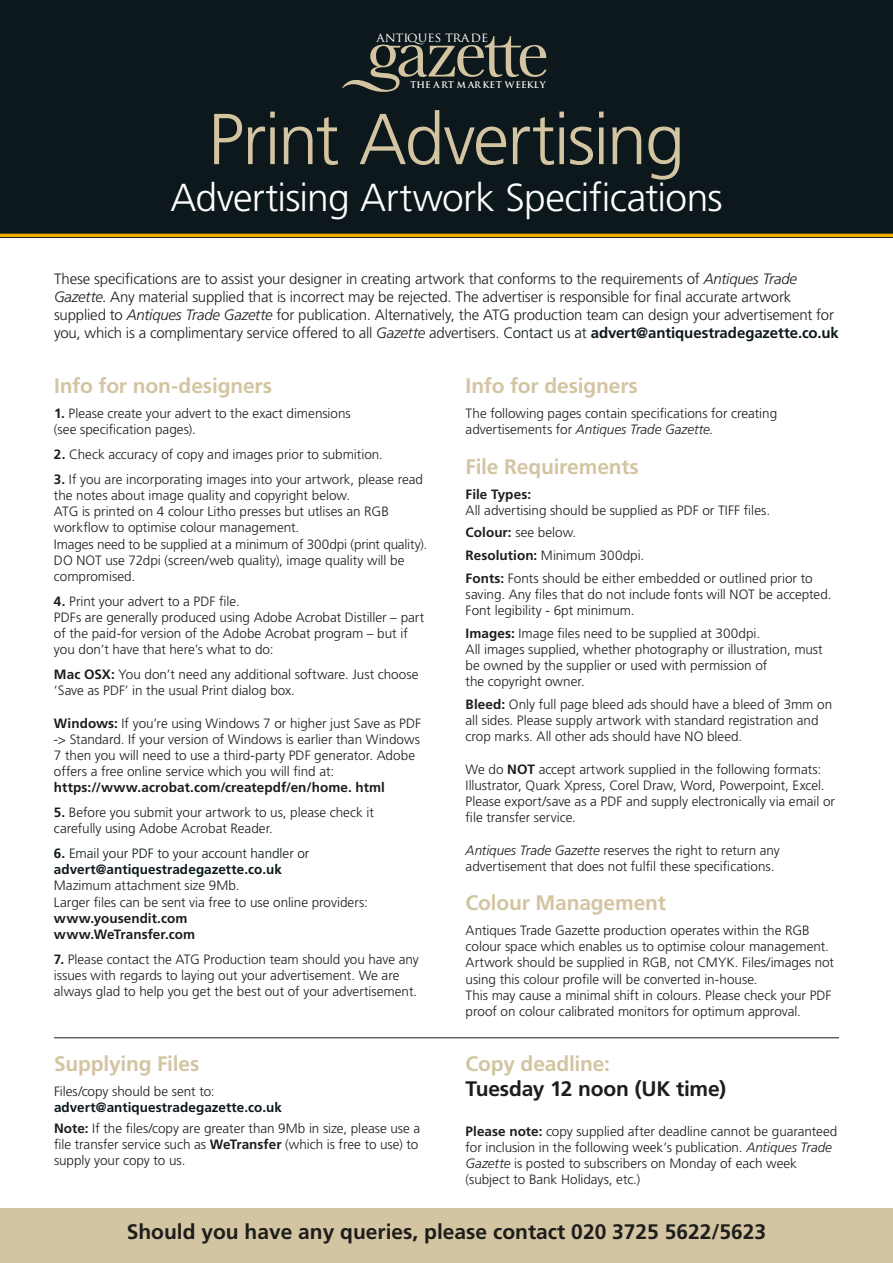
<style>
.page{position:relative;width:893px;height:1263px;background:#fff}
.page>*{position:absolute;margin:0;border:0;box-sizing:border-box;transform-origin:0 0}
.t1{font:300 72px "Frutiger LT Pro";letter-spacing:-.03em;color:#d3c5a2}
.t2{font:300 39px "Frutiger LT Pro";letter-spacing:-.02em;color:#fff}
.t3{font:700 21px "Frutiger LT Pro";letter-spacing:-.01em;color:#d3c5a2}
.t4{font:700 21px "Frutiger LT Pro";color:#1d1d1b}
.t5{font:300 15px/18px "Frutiger LT Pro";letter-spacing:-.015em;color:#1d1d1b}
.t6{font:300 13.5px/16.2px "Frutiger LT Pro";color:#1d1d1b}
.t7{font:700 13.5px/16.2px "Frutiger LT Pro";letter-spacing:.005em;color:#1d1d1b}
.t8{font:700 13.5px/16.2px "Frutiger LT Pro";letter-spacing:.005em;color:#0d181c}
.t9{font:13.05px "Trajan Pro";color:#fff}
.t10{font:700 8.85px "Trajan Pro";letter-spacing:.005em;color:#fff}
.s1{font-style:italic}
.s2{color:#0d181c}
.s3{font-weight:700;color:#0d181c}
.s4{font-weight:700}
.s5{font-weight:300}
</style>
<div class="page">
<div style="left:0;top:1209px;width:893px;height:54px;background:#d3c5a2"></div>
<div style="left:0;top:0;width:893px;height:237px;background:#0d181c"></div>
<svg style="left:342px;top:36px;width:205px;height:56px"></svg>
<hr style="left:54px;top:1037px;width:785px;height:1px;background:#1d1d1b">
<hr style="left:0;top:234px;width:893px;height:3px;background:#f1af00">
<p class="t9" style="left:377px;top:29px;width:113px">ANTIQUES TRADE</p>
<p class="t10" style="left:410px;top:79px;width:137px">THE A RT M AR KET WEEKLY</p>
<h1 class="t1" style="left:208px;top:97px;width:478px">Print Advertising</h1>
<h2 class="t2" style="left:170px;top:175px;width:554px">Advertising Artwork Specifications</h2>
<p class="t5" style="left:54px;top:269px;width:786px">These specifications are to assist your designer in creating artwork that conforms to the requirements of <span class="s1">Antiques Trade Gazette</span>. Any material supplied that is incorrect may be rejected. The advertiser is responsible for final accurate artwork supplied to <span class="s1">Antiques Trade Gazette</span> for publication. Alternatively, the ATG production team can design your advertisement for you, which is a complimentary service offered to all <span class="s1">Gazette</span> advertisers. <span class="s2">Contact us at</span> <span class="s3">advert@antiquestradegazette.co.uk</span></p>
<h3 class="t3" style="left:54px;top:374px;width:220px">Info for non-designers</h3>
<p class="t6" style="left:54px;top:405px;width:298px"><span class="s4">1.</span> Please create your advert to the exact dimensions (see specification pages).</p>
<p class="t6" style="left:54px;top:446px;width:330px"><span class="s4">2.</span> Check accuracy of copy and images prior to submition.</p>
<p class="t6" style="left:54px;top:471px;width:375px"><span class="s4">3.</span> If you are incorporating images into your artwork, please read the notes about image quality and copyright below.<br>ATG is printed on 4 colour Litho presses but utlises an RGB workflow to optimise colour management.<br>Images need to be supplied at a minimum of 300dpi (print quality).<br>DO NOT use 72dpi (screen/web quality), image quality will be compromised.</p>
<p class="t6" style="left:54px;top:593px;width:372px"><span class="s4">4.</span> Print your advert to a PDF file.<br>PDFs are generally produced using Adobe Acrobat Distiller – part of the paid-for version of the Adobe Acrobat program – but if you don’t have that here’s what to do:</p>
<p class="t6" style="left:54px;top:666px;width:366px"><span class="s4">Mac OSX:</span> You don’t need any additional software. Just choose ‘Save as PDF’ in the usual Print dialog box.</p>
<p class="t6" style="left:54px;top:715px;width:369px"><span class="s4">Windows:</span> If you’re using Windows 7 or higher just Save as PDF -&gt; Standard. If your version of Windows is earlier than Windows 7 then you will need to use a third-party PDF generator. Adobe offers a free online service which you will find at:</p>
<p class="t7" style="left:54px;top:780px;width:332px">https://www.acrobat.com/createpdf/en/home. html</p>
<p class="t6" style="left:54px;top:804px;width:321px"><span class="s4">5.</span> Before you submit your artwork to us, please check it carefully using Adobe Acrobat Reader.</p>
<p class="t8" style="left:54px;top:845px;width:257px">6. <span class="s5">Email your PDF to your account handler or </span>advert@antiquestradegazette.co.uk</p>
<p class="t6" style="left:54px;top:878px;width:315px">Mazimum attachment size 9Mb.<br>Larger files can be sent via free to use online providers:</p>
<p class="t7" style="left:54px;top:910px;width:143px">www.yousendit.com www.WeTransfer.com</p>
<p class="t6" style="left:54px;top:951px;width:366px"><span class="s4">7.</span> Please contact the ATG Production team should you have any issues with regards to laying out your advertisement. We are always glad to help you get the best out of your advertisement.</p>
<h3 class="t3" style="left:54px;top:1052px;width:147px">Supplying Files</h3>
<p class="t6" style="left:54px;top:1083px;width:162px">Files/copy should be sent to:</p>
<p class="t6" style="left:54px;top:1097px;width:368px;line-height:20.4px"><span class="s3">advert@antiquestradegazette.co.uk<br></span><span class="s4">Note:</span> If the files/copy are greater than 9Mb in size, please use a</p>
<p class="t6" style="left:54px;top:1136px;width:366px">file transfer service such as <span class="s4">WeTransfer</span> (which is free to use) to supply your copy to us.</p>
<h3 class="t3" style="left:466px;top:374px;width:174px">Info for designers</h3>
<p class="t6" style="left:466px;top:405px;width:313px">The following pages contain specifications for creating advertisements for <span class="s1">Antiques Trade Gazette.</span></p>
<h3 class="t3" style="left:466px;top:454px;width:175px">File Requirements</h3>
<p class="t7" style="left:466px;top:486px;width:67px">File Types:</p>
<p class="t6" style="left:466px;top:499px;width:348px;line-height:22.5px">All advertising should be supplied as PDF or TIFF files.<br><span class="s4">Colour:</span> see below.<br><span class="s4">Resolution:</span> Minimum 300dpi.<br><span class="s4">Fonts:</span> Fonts should be either embedded or outlined prior to</p>
<p class="t6" style="left:466px;top:586px;width:367px">saving. Any files that do not include fonts will NOT be accepted.<br>Font legibility - 6pt minimum.</p>
<p class="t6" style="left:466px;top:625px;width:359px"><span class="s4">Images:</span> Image files need to be supplied at 300dpi.<br>All images supplied, whether photography or illustration, must be owned by the supplier or used with permission of<br>the copyright owner.</p>
<p class="t6" style="left:466px;top:696px;width:368px"><span class="s4">Bleed:</span> Only full page bleed ads should have a bleed of 3mm on all sides. Please supply artwork with standard registration and crop marks. All other ads should have NO bleed.</p>
<p class="t6" style="left:466px;top:761px;width:371px">We do <span class="s4">NOT</span> accept artwork supplied in the following formats:<br>Illustrator, Quark Xpress, Corel Draw, Word, Powerpoint, Excel.<br>Please export/save as a PDF and supply electronically via email or file transfer service.</p>
<p class="t6" style="left:466px;top:842px;width:316px"><span class="s1">Antiques Trade Gazette</span> reserves the right to return any advertisement that does not fulfil these specifications.</p>
<h3 class="t3" style="left:466px;top:891px;width:202px">Colour Management</h3>
<p class="t6" style="left:466px;top:922px;width:370px">Antiques Trade Gazette production operates within the RGB colour space which enables us to optimise colour management.<br>Artwork should be supplied in RGB, not CMYK. Files/images not using this colour profile will be converted in-house.<br>This may cause a minimal shift in colours. Please check your PDF proof on colour calibrated monitors for optimum approval.</p>
<h3 class="t3" style="left:466px;top:1052px;width:146px">Copy deadline:</h3>
<h3 class="t4" style="left:466px;top:1077px;width:262px">Tuesday 12 noon (UK time)</h3>
<p class="t6" style="left:466px;top:1123px;width:373px"><span class="s4">Please note:</span> copy supplied after deadline cannot be guaranteed for inclusion in the following week’s publication. <span class="s1">Antiques Trade Gazette</span> is posted to subscribers on Monday of each week (subject to Bank Holidays, etc.)</p>
<h3 class="t4" style="left:127px;top:1219px;width:641px">Should you have any queries, please contact 020 3725 5622/5623</h3>
</div>
